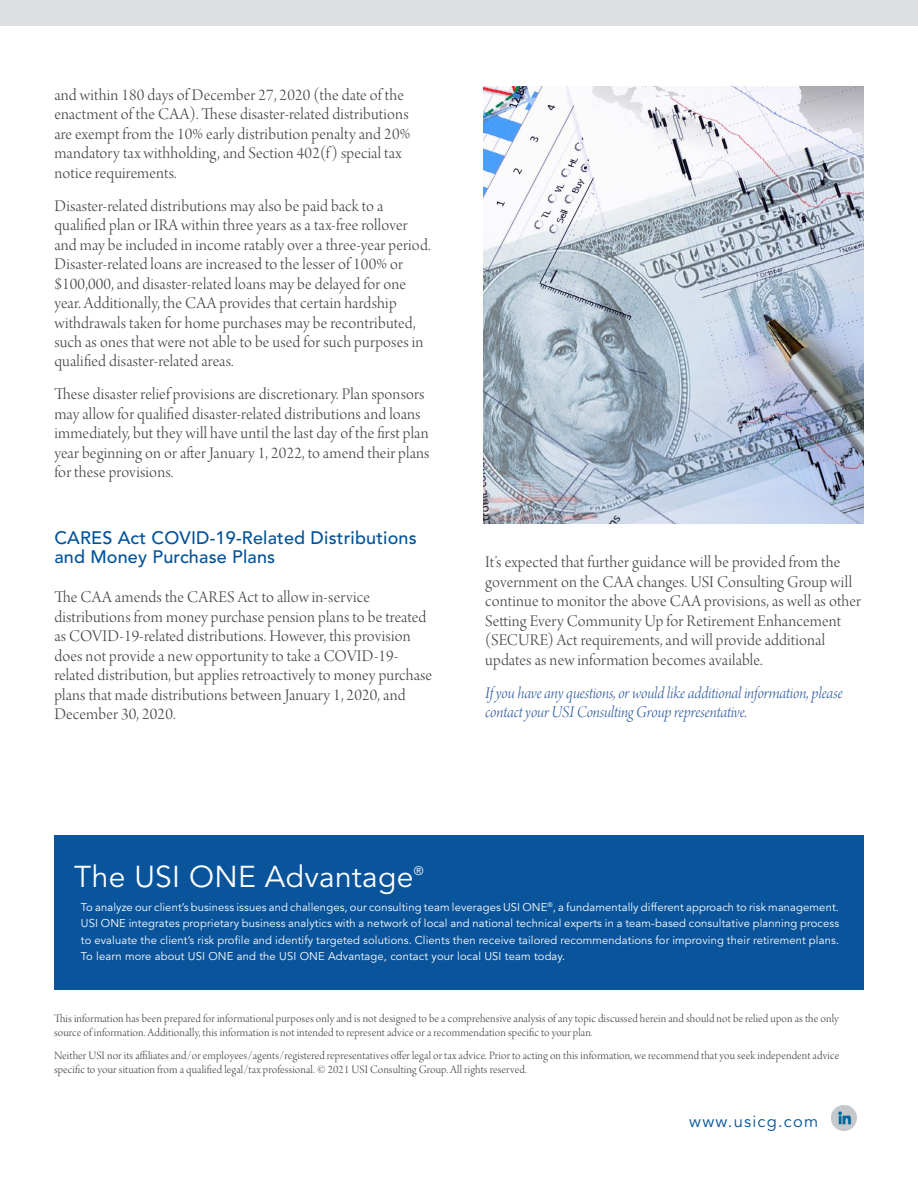
<style>
.page{position:relative;width:918px;height:1188px;background:#fff}
.page>*{position:absolute;margin:0;border:0;box-sizing:border-box;transform-origin:0 0}
.t1{font:30px "Avenir LT Std";letter-spacing:.01em;color:#fff}
.t2{font:500 18px/19.5px "Avenir LT Std";letter-spacing:.01em;color:#025299}
.t3{font:17.25px/19.5px "Arno Pro Light Display";letter-spacing:.01em;color:#464547}
.t4{font:17.25px/19.5px "Arno Pro Light Italic Display";letter-spacing:-.01em;color:#345fa1}
.t5{font:16.5px "Avenir LT Std";letter-spacing:.075em;color:#025299}
.t6{font:12.3px "Avenir LT Std";color:#fff}
.t7{font:12px/14.1px "Arno Pro Light Display";letter-spacing:.01em;color:#464547}
.t8{font:11.25px/16.5px "Avenir LT Std";letter-spacing:.01em;color:#fff;text-align:justify}
</style>
<div class="page">
<div style="left:0;top:0;width:918px;height:26px;background:#dedfe0"></div>
<div style="left:54px;top:836px;width:810px;height:154px;background:#09549b"></div>
<img style="left:832px;top:1105px;width:25px;height:25px">
<img style="left:484px;top:86px;width:379px;height:437px">
<p class="t3" style="left:54px;top:86px;width:357px">and within 180 days of December 27, 2020 (the date of the enactment of the CAA). These disaster-related distributions are exempt from the 10% early distribution penalty and 20% mandatory tax withholding, and Section 402(f) special tax notice requirements.</p>
<p class="t3" style="left:54px;top:197px;width:378px">Disaster-related distributions may also be paid back to a qualified plan or IRA within three years as a tax-free rollover and may be included in income ratably over a three-year period.<br>Disaster-related loans are increased to the lesser of 100% or $100,000, and disaster-related loans may be delayed for one year. Additionally, the CAA provides that certain hardship withdrawals taken for home purchases may be recontributed, such as ones that were not able to be used for such purposes in qualified disaster-related areas.</p>
<p class="t3" style="left:54px;top:386px;width:377px">These disaster relief provisions are discretionary. Plan sponsors may allow for qualified disaster-related distributions and loans immediately, but they will have until the last day of the first plan year beginning on or after January 1, 2022, to amend their plans for these provisions.</p>
<p class="t2" style="left:54px;top:528px;width:364px">CARES Act COVID-19-Related Distributions and Money Purchase Plans</p>
<p class="t3" style="left:54px;top:588px;width:379px">The CAA amends the CARES Act to allow in-service distributions from money purchase pension plans to be treated as COVID-19-related distributions. However, this provision does not provide a new opportunity to take a COVID-19- related distribution, but applies retroactively to money purchase plans that made distributions between January 1, 2020, and December 30, 2020.</p>
<p class="t3" style="left:485px;top:553px;width:377px">It’s expected that further guidance will be provided from the government on the CAA changes. USI Consulting Group will continue to monitor the above CAA provisions, as well as other Setting Every Community Up for Retirement Enhancement (SECURE) Act requirements, and will provide additional updates as new information becomes available.</p>
<p class="t4" style="left:485px;top:684px;width:359px">If you have any questions, or would like additional information, please contact your USI Consulting Group representative.</p>
<h1 class="t1" style="left:74px;top:859px;width:341px">The USI ONE Advantage</h1>
<p class="t6" style="left:414px;top:864px;width:11px">®</p>
<p class="t8" style="left:81px;top:899px;width:760px">To analyze our client’s business issues and challenges, our consulting team leverages USI ONE<sup>®</sup>, a fundamentally different approach to risk management.<br>USI ONE integrates proprietary business analytics with a network of local and national technical experts in a team-based consultative planning process to evaluate the client’s risk profile and identify targeted solutions. Clients then receive tailored recommendations for improving their retirement plans.<br>To learn more about USI ONE and the USI ONE Advantage, contact your local USI team today.</p>
<p class="t7" style="left:54px;top:1012px;width:786px">This information has been prepared for informational purposes only and is not designed to be a comprehensive analysis of any topic discussed herein and should not be relied upon as the only source of information. Additionally, this information is not intended to represent advice or a recommendation specific to your plan.</p>
<p class="t7" style="left:54px;top:1050px;width:787px">Neither USI nor its affiliates and/or employees/agents/registered representatives offer legal or tax advice. Prior to acting on this information, we recommend that you seek independent advice specific to your situation from a qualified legal/tax professional. © 2021 USI Consulting Group. All rights reserved.</p>
<p class="t5" style="left:689px;top:1112px;width:130px">www.usicg.com</p>
</div>
